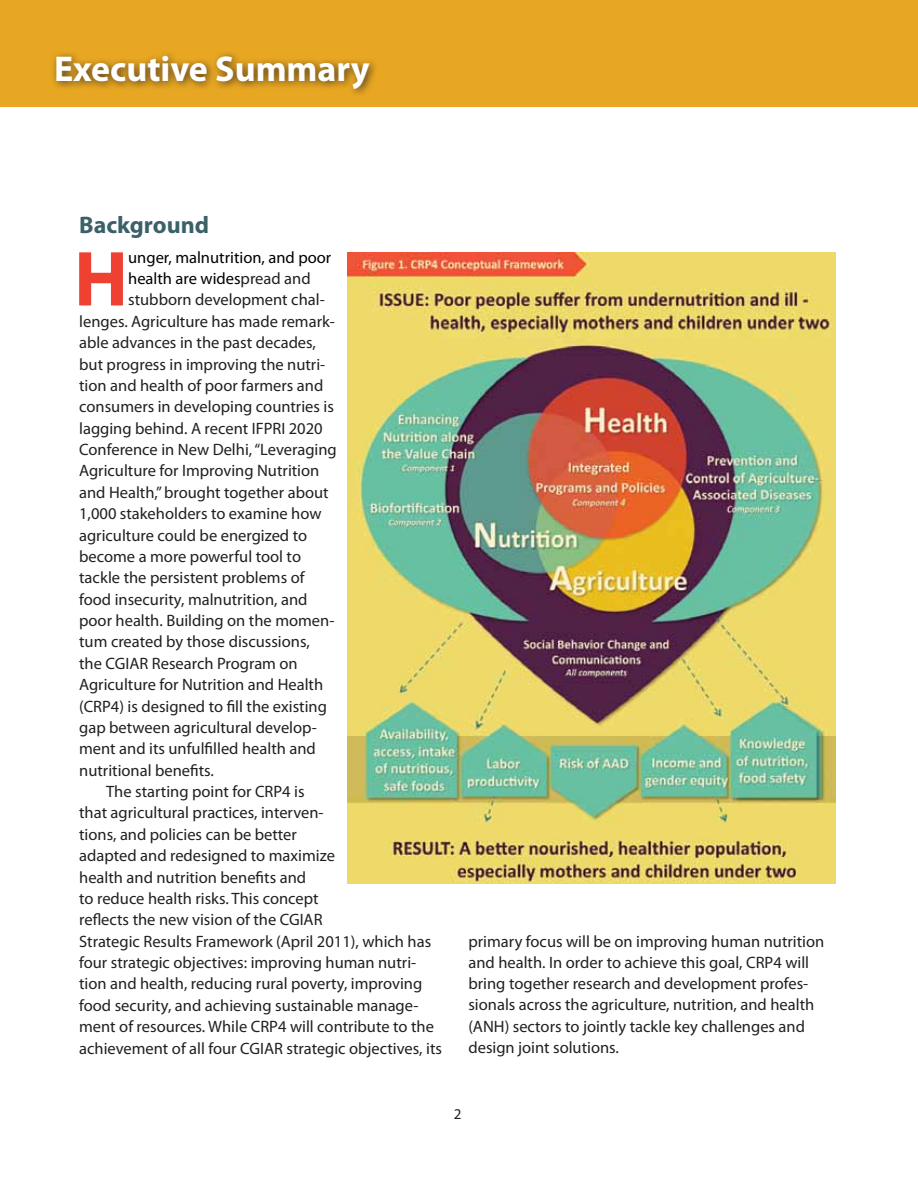
<style>
.page{position:relative;width:918px;height:1188px;background:#fff}
.page>*{position:absolute;margin:0;border:0;box-sizing:border-box;transform-origin:0 0}
.Text_no_Indent{font:700 78.75px "Myriad Pro";color:#ef4132}
.t1{font:700 36px "Myriad Pro";color:#fff}
.Heading_2{font:700 24px "Myriad Pro";color:#3b6068}
.Body_Text_Indent{font:16.5px/21.5px "Myriad Pro";color:#231f20}
.Text_no_Indent-2{font:16.5px "Myriad Pro";color:#231f20}
.Text_no_Indent-3{font:16.5px "Myriad Pro";color:#000}
.t2{font:15px "Myriad Pro";color:#231f20}
.s1{color:#231f20}
</style>
<div class="page">
<div style="left:0;top:0;width:918px;height:106px;background:#e8a722"></div>
<div style="left:51px;top:50px;width:328px;height:49px;background:#231f20;opacity:.75"></div>
<img style="left:348px;top:253px;width:487px;height:631px">
<p class="t1" style="left:54px;top:45px;width:317px">Executive Summary</p>
<p class="Heading_2" style="left:79px;top:209px;width:131px">Background</p>
<p class="Text_no_Indent" style="left:74px;top:228px;width:56px">H</p>
<p class="Text_no_Indent-3" style="left:128px;top:248px;width:205px">unger, malnutrition, and poor</p>
<p class="Text_no_Indent-3" style="left:128px;top:269px;width:184px">health are wides<span class="s1">pread and</span></p>
<p class="Text_no_Indent-2" style="left:128px;top:290px;width:198px">stubborn development chal-</p>
<p class="Text_no_Indent-2" style="left:79px;top:311px;width:257px">lenges. Agriculture has made remark-</p>
<p class="Text_no_Indent-2" style="left:79px;top:333px;width:238px">able advances in the past decades,</p>
<p class="Text_no_Indent-2" style="left:79px;top:354px;width:248px">but progress in improving the nutri-</p>
<p class="Text_no_Indent-2" style="left:79px;top:375px;width:246px">tion and health of poor farmers and</p>
<p class="Text_no_Indent-2" style="left:79px;top:397px;width:256px">consumers in developing countries is</p>
<p class="Text_no_Indent-2" style="left:79px;top:418px;width:245px">lagging behind. A recent IFPRI 2020</p>
<p class="Text_no_Indent-2" style="left:79px;top:439px;width:259px">Conference in New Delhi, “Leveraging</p>
<p class="Text_no_Indent-2" style="left:79px;top:461px;width:242px">Agriculture for Improving Nutrition</p>
<p class="Text_no_Indent-2" style="left:79px;top:482px;width:251px">and Health,” brought together about</p>
<p class="Text_no_Indent-2" style="left:79px;top:504px;width:244px">1,000 stakeholders to examine how</p>
<p class="Text_no_Indent-2" style="left:79px;top:525px;width:229px">agriculture could be energized to</p>
<p class="Text_no_Indent-2" style="left:79px;top:546px;width:223px">become a more powerful tool to</p>
<p class="Text_no_Indent-2" style="left:79px;top:568px;width:227px">tackle the persistent problems of</p>
<p class="Text_no_Indent-2" style="left:79px;top:589px;width:230px">food insecurity, malnutrition, and</p>
<p class="Text_no_Indent-2" style="left:79px;top:610px;width:257px">poor health. Building on the momen-</p>
<p class="Text_no_Indent-2" style="left:79px;top:632px;width:232px">tum created by those discussions,</p>
<p class="Text_no_Indent-2" style="left:79px;top:653px;width:220px">the CGIAR Research Program on</p>
<p class="Text_no_Indent-2" style="left:79px;top:675px;width:246px">Agriculture for Nutrition and Health</p>
<p class="Text_no_Indent-2" style="left:79px;top:696px;width:249px">(CRP4) is designed to fill the existing</p>
<p class="Text_no_Indent-2" style="left:79px;top:717px;width:239px">gap between agricultural develop-</p>
<p class="Text_no_Indent-2" style="left:79px;top:739px;width:238px">ment and its unfulfilled health and</p>
<p class="Text_no_Indent-2" style="left:79px;top:760px;width:136px">nutritional benefits.</p>
<p class="Body_Text_Indent" style="left:79px;top:781px;width:364px;text-indent:27px">The starting point for CRP4 is<br>that agricultural practices, interven-<br>tions, and policies can be better<br>adapted and redesigned to maximize<br>health and nutrition benefits and<br>to reduce health risks. This concept<br>reflects the new vision of the CGIAR<br>Strategic Results Framework (April 2011), which has four strategic objectives: improving human nutri&shy;tion and health, reducing rural poverty, improving food security, and achieving sustainable manage&shy;ment of resources. While CRP4 will contribute to the achievement of all four CGIAR strategic objectives, its</p>
<p class="Body_Text_Indent" style="left:468px;top:930px;width:357px">primary focus will be on improving human nutrition and health. In order to achieve this goal, CRP4 will bring together research and development profes&shy;sionals across the agriculture, nutrition, and health (ANH) sectors to jointly tackle key challenges and design joint solutions.</p>
<p class="t2" style="left:454px;top:1105px;width:9px">2</p>
</div>
